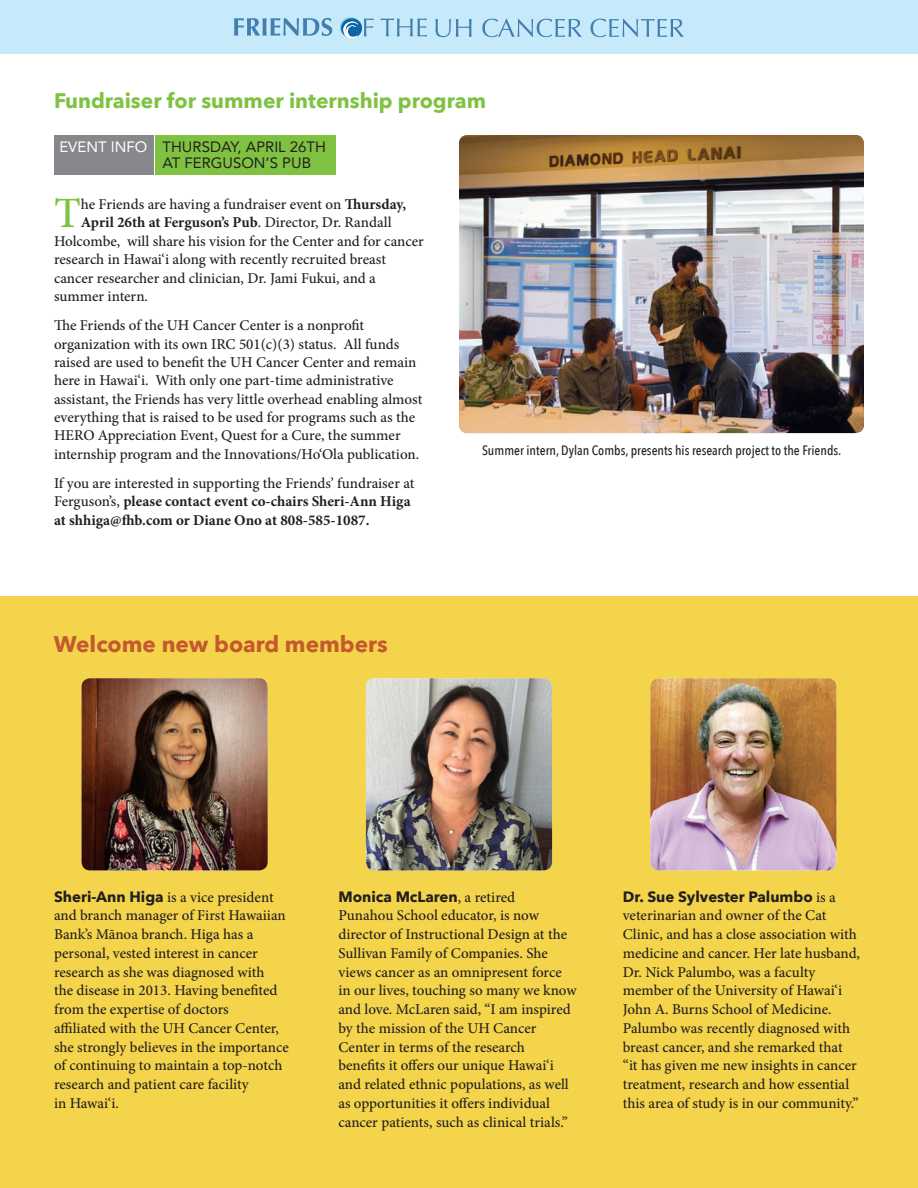
<style>
.page{position:relative;width:918px;height:1188px;background:#fff}
.page>*{position:absolute;margin:0;border:0;box-sizing:border-box;transform-origin:0 0}
.t1{font:500 43.2px "Minion Pro";color:#7fc241}
.t2{font:700 22.5px "Avenir Next";color:#c4592f}
.t3{font:700 21px "Avenir Next";color:#7fc241}
.t4{font:500 15px/18.8px "Minion Pro";color:#231f20}
.t5{font:700 15px/18.3px "Minion Pro";color:#231f20}
.t6{font:15px/16.5px "Avenir";color:#231f20}
.t7{font:15px "Avenir";color:#fff}
.t8{font:500 13.5px "Avenir Next Condensed";color:#231f20}
.s1{font-weight:700}
.s2{font-weight:500}
.s3{font-family:"Avenir Next";font-weight:700}
</style>
<div class="page">
<div style="left:0;top:0;width:918px;height:54px;background:#c6eafa"></div>
<svg style="left:591px;top:19px;width:93px;height:18px"></svg>
<svg style="left:234px;top:18px;width:98px;height:18px"></svg>
<svg style="left:436px;top:19px;width:36px;height:18px"></svg>
<svg style="left:482px;top:19px;width:100px;height:18px"></svg>
<svg style="left:364px;top:19px;width:10px;height:17px"></svg>
<svg style="left:381px;top:19px;width:46px;height:17px"></svg>
<svg style="left:340px;top:17px;width:22px;height:21px"></svg>
<svg style="left:341px;top:18px;width:21px;height:20px"></svg>
<svg style="left:343px;top:22px;width:15px;height:17px"></svg>
<div style="left:0;top:596px;width:918px;height:592px;background:#f4d44a"></div>
<img style="left:81px;top:678px;width:187px;height:192px">
<img style="left:366px;top:678px;width:186px;height:192px">
<img style="left:650px;top:678px;width:187px;height:192px">
<div style="left:54px;top:135px;width:99px;height:40px;background:#86888b"></div>
<div style="left:155px;top:135px;width:180px;height:40px;background:#7fc241"></div>
<img style="left:459px;top:135px;width:405px;height:298px">
<p class="t3" style="left:54px;top:83px;width:434px">Fundraiser for summer internship program</p>
<p class="t7" style="left:59px;top:135px;width:89px">EVENT INFO</p>
<p class="t6" style="left:163px;top:138px;width:165px">THURSDAY, APRIL 26TH<br>AT FERGUSON’S PUB</p>
<p class="t1" style="left:54px;top:184px;width:28px">T</p>
<p class="t4" style="left:81px;top:195px;width:327px">he Friends are having a fundraiser event on <span class="s1">Thursday,</span></p>
<p class="t5" style="left:81px;top:213px;width:312px">April 26th at Ferguson’s Pub<span class="s2">. Director, Dr. Randall</span></p>
<p class="t4" style="left:54px;top:232px;width:371px">Holcombe, will share his vision for the Center and for cancer</p>
<p class="t4" style="left:54px;top:250px;width:334px">research in Hawai‘i along with recently recruited breast</p>
<p class="t4" style="left:54px;top:268px;width:323px">cancer researcher and clinician, Dr. Jami Fukui, and a</p>
<p class="t4" style="left:54px;top:287px;width:96px">summer intern.</p>
<p class="t4" style="left:54px;top:316px;width:370px;line-height:18.3px">The Friends of the UH Cancer Center is a nonprofit organization with its own IRC 501(c)(3) status. All funds raised are used to benefit the UH Cancer Center and remain here in Hawai‘i. With only one part-time administrative assistant, the Friends has very little overhead enabling almost everything that is raised to be used for programs such as the HERO Appreciation Event, Quest for a Cure, the summer internship program and the Innovations/Ho‘Ola publication.</p>
<p class="t5" style="left:54px;top:474px;width:362px"><span class="s2">If you are interested in supporting the Friends’ fundraiser at<br>Ferguson’s,</span> please contact event co-chairs Sheri-Ann Higa at shhiga@fhb.com or Diane Ono at 808-585-1087.</p>
<p class="t2" style="left:54px;top:625px;width:335px">Welcome new board members</p>
<p class="t8" style="left:482px;top:442px;width:361px">Summer intern, Dylan Combs, presents his research project to the Friends.</p>
<p class="t4" style="left:54px;top:888px;width:236px"><span class="s3">Sheri-Ann Higa</span> is a vice president and branch manager of First Hawaiian Bank’s Mānoa branch. Higa has a personal, vested interest in cancer research as she was diagnosed with<br>the disease in 2013. Having benefited from the expertise of doctors<br>affiliated with the UH Cancer Center, she strongly believes in the importance of continuing to maintain a top-notch research and patient care facility<br>in Hawai‘i.</p>
<p class="t4" style="left:338px;top:888px;width:240px"><span class="s3">Monica McLaren</span>, a retired<br>Punahou School educator, is now director of Instructional Design at the Sullivan Family of Companies. She views cancer as an omnipresent force in our lives, touching so many we know and love. McLaren said, “I am inspired by the mission of the UH Cancer Center in terms of the research<br>benefits it offers our unique Hawai‘i and related ethnic populations, as well as opportunities it offers individual cancer patients, such as clinical trials.”</p>
<p class="t4" style="left:623px;top:888px;width:239px"><span class="s3">Dr. Sue Sylvester Palumbo</span> is a veterinarian and owner of the Cat Clinic, and has a close association with medicine and cancer. Her late husband, Dr. Nick Palumbo, was a faculty member of the University of Hawai‘i John A. Burns School of Medicine.<br>Palumbo was recently diagnosed with breast cancer, and she remarked that “it has given me new insights in cancer treatment, research and how essential this area of study is in our community.”</p>
</div>
